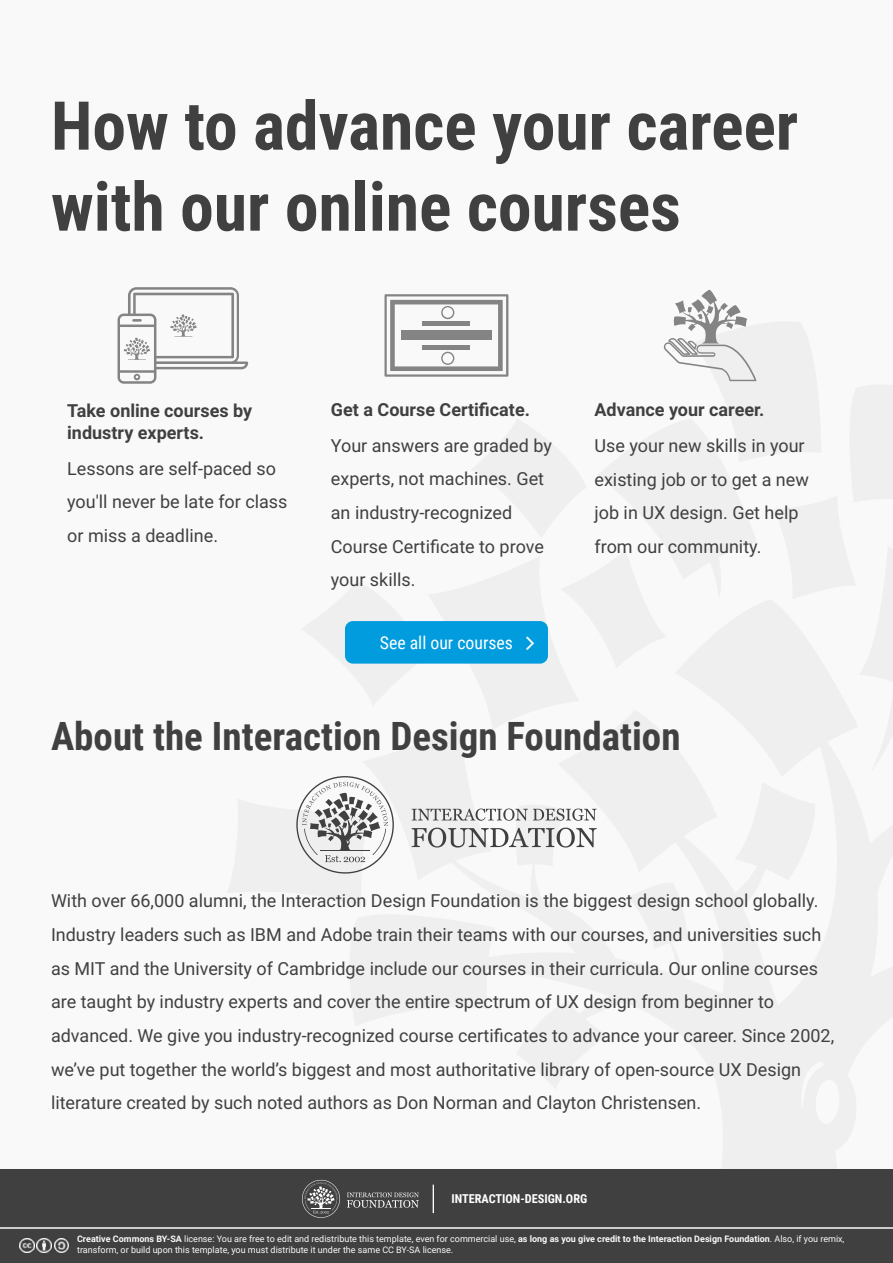
<style>
.page{position:relative;width:893px;height:1263px;background:#f9f9f9}
.page>*{position:absolute;margin:0;border:0;box-sizing:border-box;transform-origin:0 0}
.t1{font:700 67.5px/81px "Roboto Condensed";color:#404040}
.t2{font:700 39px "Roboto Condensed";color:#404040}
.t3{font:18px/33.6px "Roboto";color:#404040}
.t4{font:700 18px/22.5px "Roboto";color:#404040}
.t5{font:17.7px "Roboto Condensed";color:#fff}
.t6{font:700 12.3px "Roboto Condensed";color:#fff}
.t7{font:9px/10.8px "Roboto";color:#f9f9f9}
.s1{font-weight:700}
</style>
<div class="page">
<svg style="left:412px;top:808px;width:185px;height:13px"></svg>
<svg style="left:412px;top:828px;width:185px;height:19px"></svg>
<svg style="left:296px;top:776px;width:98px;height:97px"></svg>
<div style="left:345px;top:621px;width:203px;height:43px;background:#009cde;border-radius:8px"></div>
<svg style="left:118px;top:287px;width:130px;height:97px"></svg>
<svg style="left:664px;top:290px;width:92px;height:91px"></svg>
<div style="left:0;top:1228px;width:893px;height:35px;background:#404040"></div>
<div style="left:0;top:1170px;width:893px;height:58px;background:#404040"></div>
<svg style="left:347px;top:1192px;width:72px;height:16px"></svg>
<svg style="left:302px;top:1180px;width:38px;height:38px"></svg>
<svg style="left:433px;top:1184px;width:1px;height:29px"></svg>
<img style="left:54px;top:1238px;width:15px;height:15px">
<img style="left:37px;top:1238px;width:14px;height:15px">
<img style="left:20px;top:1238px;width:14px;height:15px">
<hr style="left:0;top:1227px;width:893px;height:2px;background:#f9f9f9">
<svg style="left:384px;top:294px;width:124px;height:83px"></svg>
<h1 class="t1" style="left:51px;top:86px;width:749px">How to advance your career with our online courses</h1>
<p class="t4" style="left:67px;top:399px;width:187px">Take online courses by industry experts.</p>
<p class="t3" style="left:67px;top:452px;width:222px">Lessons are self-paced so you'll never be late for class or miss a deadline.</p>
<p class="t4" style="left:331px;top:399px;width:201px">Get a Course Certificate.</p>
<p class="t4" style="left:594px;top:399px;width:171px">Advance your career.</p>
<p class="t3" style="left:331px;top:429px;width:223px">Your answers are graded by experts, not machines. Get an industry-recognized<br>Course Certificate to prove your skills.</p>
<p class="t3" style="left:594px;top:429px;width:216px">Use your new skills in your existing job or to get a new job in UX design. Get help from our community.</p>
<p class="t5" style="left:380px;top:632px;width:135px">See all our courses</p>
<h2 class="t2" style="left:51px;top:714px;width:631px">About the Interaction Design Foundation</h2>
<p class="t3" style="left:51px;top:884px;width:785px">With over 66,000 alumni, the Interaction Design Foundation is the biggest design school globally.<br>Industry leaders such as IBM and Adobe train their teams with our courses, and universities such as MIT and the University of Cambridge include our courses in their curricula. Our online courses are taught by industry experts and cover the entire spectrum of UX design from beginner to advanced. We give you industry-recognized course certificates to advance your career. Since 2002, we’ve put together the world’s biggest and most authoritative library of open-source UX Design literature created by such noted authors as Don Norman and Clayton Christensen.</p>
<p class="t6" style="left:451px;top:1192px;width:137px">INTERACTION-DESIGN.ORG</p>
<p class="t7" style="left:77px;top:1234px;width:769px"><span class="s1">Creative Commons BY-SA</span> license: You are free to edit and redistribute this template, even for commercial use, <span class="s1">as long as you give credit to the Interaction Design Foundation</span>. Also, if you remix, transform, or build upon this template, you must distribute it under the same CC BY-SA license.</p>
</div>
